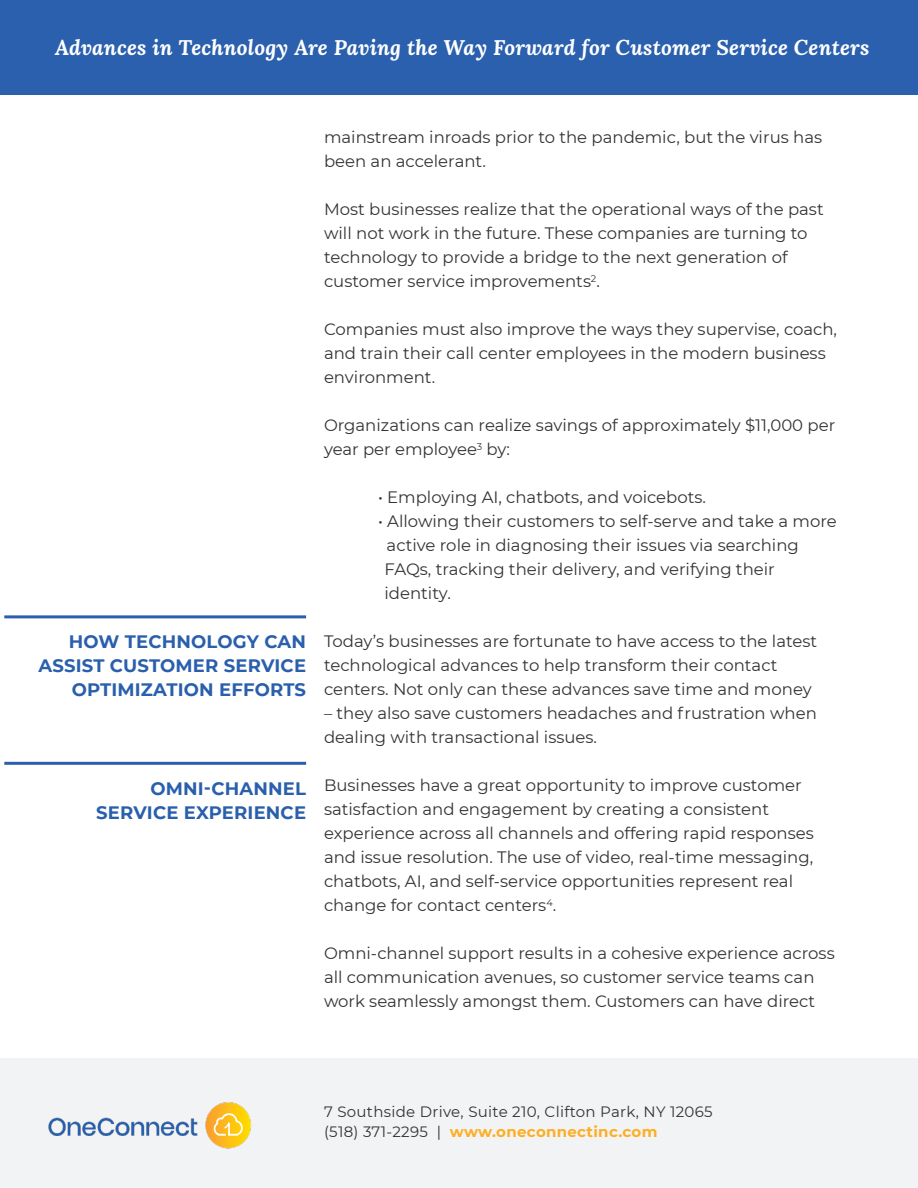
<style>
.page{position:relative;width:918px;height:1188px;background:#fff}
.page>*{position:absolute;margin:0;border:0;box-sizing:border-box;transform-origin:0 0}
.t1{font:italic 700 21px "Lora";letter-spacing:.01em;color:#fff}
.t2{font:700 18px/24px "Montserrat";letter-spacing:.01em;color:#295fac;text-align:right}
.t3{font:16.5px/24px "Montserrat";color:#333}
.t4{font:15px/19.5px "Montserrat";letter-spacing:.02em;color:#333}
.s1{font-weight:700;color:#fcaf24}
</style>
<div class="page">
<div style="left:0;top:0;width:918px;height:94px;background:#2a60ad"></div>
<div style="left:0;top:1058px;width:918px;height:130px;background:#f2f3f4"></div>
<img style="left:48px;top:1102px;width:203px;height:47px">
<hr style="left:4px;top:615px;width:302px;height:3px;background:#295fac">
<hr style="left:4px;top:762px;width:302px;height:3px;background:#295fac">
<p class="t1" style="left:55px;top:33px;width:816px">Advances in Technology Are Paving the Way Forward for Customer Service Centers</p>
<p class="t2" style="left:39px;top:629px;width:269px">HOW TECHNOLOGY CAN<br>ASSIST CUSTOMER SERVICE<br>OPTIMIZATION EFFORTS</p>
<p class="t2" style="left:96px;top:775px;width:211px">OMNI-CHANNEL<br>SERVICE EXPERIENCE</p>
<p class="t3" style="left:324px;top:125px;width:500px">mainstream inroads prior to the pandemic, but the virus has been an accelerant.</p>
<p class="t3" style="left:324px;top:197px;width:501px">Most businesses realize that the operational ways of the past will not work in the future. These companies are turning to technology to provide a bridge to the next generation of customer service improvements<sup>2</sup>.</p>
<p class="t3" style="left:324px;top:317px;width:515px">Companies must also improve the ways they supervise, coach, and train their call center employees in the modern business environment.</p>
<p class="t3" style="left:324px;top:413px;width:513px">Organizations can realize savings of approximately $11,000 per year per employee<sup>3</sup> by:</p>
<p class="t3" style="left:378px;top:485px;width:330px">• Employing AI, chatbots, and voicebots.</p>
<p class="t3" style="left:385px;top:509px;width:454px;text-indent:-7px">• Allowing their customers to self-serve and take a more active role in diagnosing their issues via searching FAQs, tracking their delivery, and verifying their identity.</p>
<p class="t3" style="left:324px;top:629px;width:495px">Today’s businesses are fortunate to have access to the latest technological advances to help transform their contact centers. Not only can these advances save time and money</p>
<p class="t3" style="left:324px;top:701px;width:494px">– they also save customers headaches and frustration when dealing with transactional issues.</p>
<p class="t3" style="left:324px;top:773px;width:491px">Businesses have a great opportunity to improve customer satisfaction and engagement by creating a consistent experience across all channels and offering rapid responses and issue resolution. The use of video, real-time messaging, chatbots, AI, and self-service opportunities represent real change for contact centers<sup>4</sup>.</p>
<p class="t3" style="left:324px;top:941px;width:512px">Omni-channel support results in a cohesive experience across all communication avenues, so customer service teams can work seamlessly amongst them. Customers can have direct</p>
<p class="t4" style="left:324px;top:1102px;width:390px">7 Southside Drive, Suite 210, Clifton Park, NY 12065 (518) 371-2295 | <span class="s1">www.oneconnectinc.com</span></p>
</div>
